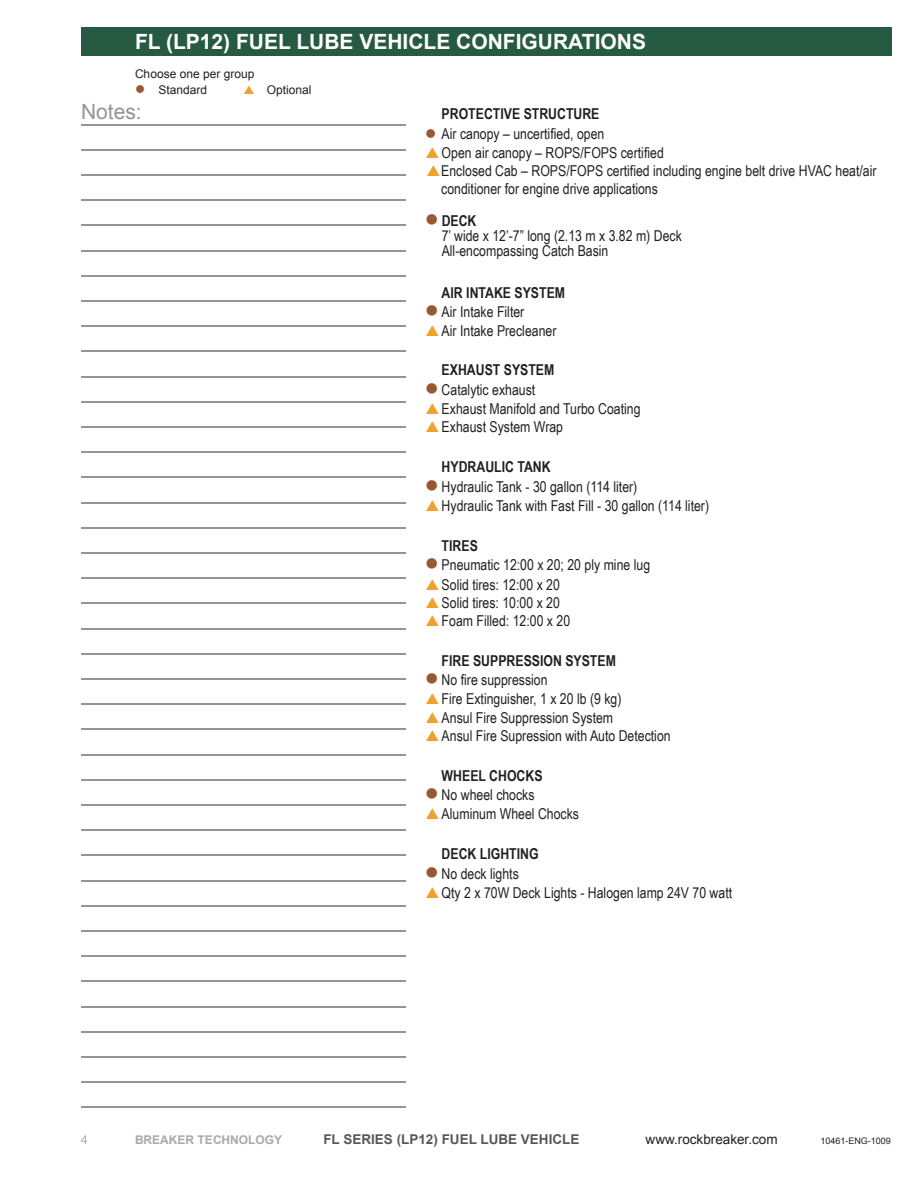
<style>
.page{position:relative;width:918px;height:1188px;background:#fff}
.page>*{position:absolute;margin:0;border:0;box-sizing:border-box;transform-origin:0 0}
.t1{font:700 21px "Arial";color:#fff}
.t2{font:21px "Arial";color:#939598}
.t3{font:15px/18.5px "Arial Narrow";color:#231f20}
.t4{font:700 15px "Arial Narrow";color:#231f20}
.t5{font:700 13.5px "Arial";color:#57585a}
.t6{font:13.5px "Arial";color:#231f20}
.t7{font:12px "Arial";color:#231f20}
.t8{font:700 12px "Arial";color:#a8a9ad}
.t9{font:9px "Arial";color:#231f20}
.s1{color:#995832}
.s2{font-weight:700}
</style>
<div class="page">
<svg style="left:81px;top:1135px;width:6px;height:9px"></svg>
<div style="left:81px;top:27px;width:810px;height:28px;background:#265a42"></div>
<hr style="left:81px;top:124px;width:325px;height:1px;background:#939598">
<hr style="left:81px;top:149px;width:325px;height:2px;background:#939598">
<hr style="left:81px;top:174px;width:325px;height:2px;background:#939598">
<hr style="left:81px;top:199px;width:325px;height:2px;background:#939598">
<hr style="left:81px;top:225px;width:325px;height:1px;background:#939598">
<hr style="left:81px;top:250px;width:325px;height:1px;background:#939598">
<hr style="left:81px;top:275px;width:325px;height:2px;background:#939598">
<hr style="left:81px;top:300px;width:325px;height:2px;background:#939598">
<hr style="left:81px;top:325px;width:325px;height:2px;background:#939598">
<hr style="left:81px;top:351px;width:325px;height:1px;background:#939598">
<hr style="left:81px;top:376px;width:325px;height:1px;background:#939598">
<hr style="left:81px;top:401px;width:325px;height:2px;background:#939598">
<hr style="left:81px;top:426px;width:325px;height:2px;background:#939598">
<hr style="left:81px;top:451px;width:325px;height:2px;background:#939598">
<hr style="left:81px;top:477px;width:325px;height:1px;background:#939598">
<hr style="left:81px;top:502px;width:325px;height:1px;background:#939598">
<hr style="left:81px;top:527px;width:325px;height:2px;background:#939598">
<hr style="left:81px;top:552px;width:325px;height:2px;background:#939598">
<hr style="left:81px;top:577px;width:325px;height:2px;background:#939598">
<hr style="left:81px;top:603px;width:325px;height:1px;background:#939598">
<hr style="left:81px;top:628px;width:325px;height:1px;background:#939598">
<hr style="left:81px;top:653px;width:325px;height:2px;background:#939598">
<hr style="left:81px;top:678px;width:325px;height:2px;background:#939598">
<hr style="left:81px;top:703px;width:325px;height:2px;background:#939598">
<hr style="left:81px;top:729px;width:325px;height:1px;background:#939598">
<hr style="left:81px;top:754px;width:325px;height:1px;background:#939598">
<hr style="left:81px;top:779px;width:325px;height:2px;background:#939598">
<hr style="left:81px;top:804px;width:325px;height:2px;background:#939598">
<hr style="left:81px;top:829px;width:325px;height:2px;background:#939598">
<hr style="left:81px;top:855px;width:325px;height:1px;background:#939598">
<hr style="left:81px;top:880px;width:325px;height:1px;background:#939598">
<hr style="left:81px;top:905px;width:325px;height:2px;background:#939598">
<hr style="left:81px;top:930px;width:325px;height:2px;background:#939598">
<hr style="left:81px;top:955px;width:325px;height:2px;background:#939598">
<hr style="left:81px;top:981px;width:325px;height:1px;background:#939598">
<hr style="left:81px;top:1006px;width:325px;height:1px;background:#939598">
<hr style="left:81px;top:1031px;width:325px;height:2px;background:#939598">
<hr style="left:81px;top:1056px;width:325px;height:2px;background:#939598">
<hr style="left:81px;top:1081px;width:325px;height:2px;background:#939598">
<hr style="left:81px;top:1107px;width:325px;height:1px;background:#939598">
<h1 class="t1" style="left:135px;top:30px;width:513px">FL (LP12) FUEL LUBE VEHICLE CONFIGURATIONS</h1>
<p class="t7" style="left:135px;top:67px;width:121px">Choose one per group</p>
<p class="t7" style="left:135px;top:83px;width:74px"><span class="s1">●</span> Standard</p>
<p class="t7" style="left:267px;top:83px;width:46px">Optional</p>
<h1 class="t2" style="left:81px;top:100px;width:62px">Notes:</h1>
<p class="t4" style="left:442px;top:105px;width:159px">PROTECTIVE STRUCTURE</p>
<p class="t3" style="left:441px;top:124px;width:437px;text-indent:-16px"><span class="s1">●</span> Air canopy – uncertified, open<br>Open air canopy – ROPS/FOPS certified<br>Enclosed Cab – ROPS/FOPS certified including engine belt drive HVAC heat/air conditioner for engine drive applications</p>
<p class="t3" style="left:442px;top:213px;width:242px;line-height:15px;text-indent:-16px"><span class="s1">●</span> <span class="s2">DECK<br></span>7’ wide x 12’-7” long (2.13 m x 3.82 m) Deck<br>All-encompassing Catch Basin</p>
<p class="t4" style="left:442px;top:284px;width:125px">AIR INTAKE SYSTEM</p>
<p class="t3" style="left:442px;top:302px;width:116px;line-height:19.2px;text-indent:-16px"><span class="s1">●</span> Air Intake Filter<br>Air Intake Precleaner</p>
<p class="t4" style="left:442px;top:361px;width:114px">EXHAUST SYSTEM</p>
<p class="t3" style="left:442px;top:380px;width:200px;text-indent:-16px"><span class="s1">●</span> Catalytic exhaust<br>Exhaust Manifold and Turbo Coating<br>Exhaust System Wrap</p>
<p class="t4" style="left:442px;top:458px;width:111px">HYDRAULIC TANK</p>
<p class="t3" style="left:442px;top:477px;width:269px;line-height:19.2px;text-indent:-16px"><span class="s1">●</span> Hydraulic Tank - 30 gallon (114 liter)<br>Hydraulic Tank with Fast Fill - 30 gallon (114 liter)</p>
<p class="t4" style="left:442px;top:537px;width:38px">TIRES</p>
<p class="t3" style="left:442px;top:556px;width:210px;text-indent:-16px"><span class="s1">●</span> Pneumatic 12:00 x 20; 20 ply mine lug<br>Solid tires: 12:00 x 20<br>Solid tires: 10:00 x 20<br>Foam Filled: 12:00 x 20</p>
<p class="t4" style="left:442px;top:652px;width:176px">FIRE SUPPRESSION SYSTEM</p>
<p class="t3" style="left:442px;top:671px;width:231px;text-indent:-16px"><span class="s1">●</span> No fire suppression<br>Fire Extinguisher, 1 x 20 lb (9 kg)<br>Ansul Fire Suppression System<br>Ansul Fire Supression with Auto Detection</p>
<p class="t4" style="left:442px;top:767px;width:102px">WHEEL CHOCKS</p>
<p class="t3" style="left:442px;top:785px;width:139px;line-height:19.2px;text-indent:-16px"><span class="s1">●</span> No wheel chocks<br>Aluminum Wheel Chocks</p>
<p class="t4" style="left:442px;top:845px;width:99px">DECK LIGHTING</p>
<p class="t3" style="left:442px;top:864px;width:292px;line-height:19.2px;text-indent:-16px"><span class="s1">●</span> No deck lights<br>Qty 2 x 70W Deck Lights - Halogen lamp 24V 70 watt</p>
<p class="t8" style="left:135px;top:1133px;width:149px">BREAKER TECHNOLOGY</p>
<p class="t5" style="left:323px;top:1132px;width:258px">FL SERIES (LP12) FUEL LUBE VEHICLE</p>
<p class="t6" style="left:646px;top:1132px;width:134px">www.rockbreaker.com</p>
<p class="t9" style="left:820px;top:1136px;width:72px">10461-ENG-1009</p>
</div>
